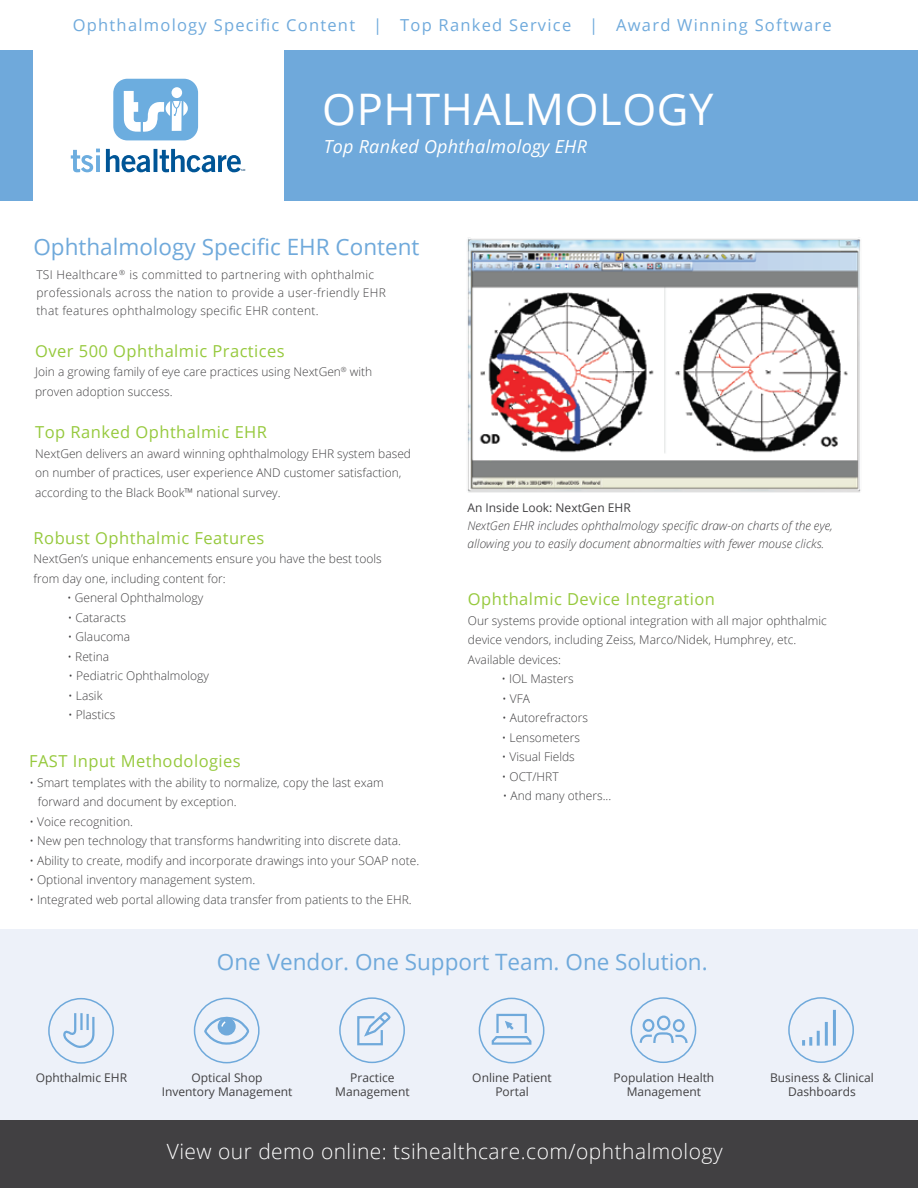
<style>
.page{position:relative;width:918px;height:1188px;background:#fff}
.page>*{position:absolute;margin:0;border:0;box-sizing:border-box;transform-origin:0 0}
.t1{font:43.5px "Open Sans";letter-spacing:.015em;color:#fff}
.t2{font:22.5px "Open Sans";color:#6fa9db}
.t3{font:300 21px "Open Sans";letter-spacing:.02em;color:#fff}
.t4{font:italic 18px "Open Sans";letter-spacing:.015em;color:#fff}
.t5{font:16.5px "Open Sans";letter-spacing:.03em;color:#96c93d}
.t6{font:16.5px "Open Sans";letter-spacing:.075em;color:#70aadc}
.t7{font:300 12px/19.5px "Open Sans";color:#414042}
.t8{font:12px/14.4px "Open Sans";color:#414042;text-align:center}
.t9{font:300 12px/18px "Open Sans";letter-spacing:.025em;color:#414042}
.t10{font:italic 300 12px/18px "Open Sans";color:#414042}
.t11{font:600 2.85px "Open Sans";color:#104776}
</style>
<div class="page">
<div style="left:0;top:50px;width:918px;height:150px;background:#6fa9db"></div>
<div style="left:33px;top:48px;width:250px;height:156px;background:#fff"></div>
<svg style="left:71px;top:149px;width:29px;height:23px"></svg>
<svg style="left:106px;top:149px;width:135px;height:23px"></svg>
<svg style="left:113px;top:79px;width:85px;height:61px"></svg>
<div style="left:0;top:929px;width:918px;height:214px;background:#edf1f9"></div>
<svg style="left:63px;top:1013px;width:32px;height:35px"></svg>
<div style="left:496px;top:1014px;width:31px;height:20px;border:2px solid #6fa9db"></div>
<svg style="left:491px;top:1021px;width:41px;height:24px"></svg>
<div style="left:48px;top:998px;width:66px;height:66px;border:2px solid #6fa9db;border-radius:50%"></div>
<div style="left:194px;top:998px;width:66px;height:65px;border:2px solid #6fa9db;border-radius:50%"></div>
<div style="left:479px;top:998px;width:65px;height:65px;border:2px solid #6fa9db;border-radius:50%"></div>
<div style="left:631px;top:997px;width:65px;height:66px;border:2px solid #6fa9db;border-radius:50%"></div>
<div style="left:788px;top:997px;width:66px;height:66px;border:2px solid #6fa9db;border-radius:50%"></div>
<div style="left:657px;top:1016px;width:13px;height:14px;border:2px solid #6fa9db;border-radius:50%"></div>
<div style="left:673px;top:1019px;width:12px;height:13px;border:2px solid #6fa9db;border-radius:50%"></div>
<div style="left:643px;top:1019px;width:11px;height:13px;border:2px solid #6fa9db;border-radius:50%"></div>
<svg style="left:639px;top:1031px;width:49px;height:12px"></svg>
<div style="left:0;top:1120px;width:918px;height:68px;background:#414042"></div>
<hr style="left:833px;top:1010px;width:3px;height:36px;background:#6fa9db">
<hr style="left:825px;top:1022px;width:3px;height:24px;background:#6fa9db">
<hr style="left:817px;top:1031px;width:3px;height:15px;background:#6fa9db">
<svg style="left:802px;top:1037px;width:10px;height:9px"></svg>
<img style="left:467px;top:237px;width:394px;height:256px">
<svg style="left:357px;top:1012px;width:34px;height:34px"></svg>
<div style="left:339px;top:997px;width:66px;height:66px;border:2px solid #6fa9db;border-radius:50%"></div>
<svg style="left:204px;top:1016px;width:45px;height:29px"></svg>
<h3 class="t6" style="left:73px;top:13px;width:761px">Ophthalmology Specific Content | Top Ranked Service | Award Winning Software</h3>
<p class="t11" style="left:241px;top:168px;width:6px">SM</p>
<h1 class="t1" style="left:322px;top:79px;width:393px">OPHTHALMOLOGY</h1>
<h3 class="t4" style="left:324px;top:134px;width:265px">Top Ranked Ophthalmology EHR</h3>
<h2 class="t2" style="left:33px;top:231px;width:388px">Ophthalmology Specific EHR Content</h2>
<p class="t9" style="left:36px;top:265px;width:351px">TSI Healthcare <sup>®</sup> is committed to partnering with ophthalmic professionals across the nation to provide a user-friendly EHR that features ophthalmology specific EHR content.</p>
<h3 class="t5" style="left:35px;top:340px;width:251px">Over 500 Ophthalmic Practices</h3>
<p class="t7" style="left:35px;top:362px;width:339px">Join a growing family of eye care practices using NextGen<sup>®</sup> with proven adoption success.</p>
<h3 class="t5" style="left:35px;top:421px;width:234px">Top Ranked Ophthalmic EHR</h3>
<p class="t7" style="left:35px;top:443px;width:377px">NextGen delivers an award winning ophthalmology EHR system based on number of practices, user experience AND customer satisfaction, according to the Black Book™ national survey.</p>
<h3 class="t5" style="left:34px;top:526px;width:232px">Robust Ophthalmic Features</h3>
<p class="t7" style="left:34px;top:549px;width:350px">NextGen’s unique enhancements ensure you have the best tools from day one, including content for:</p>
<p class="t7" style="left:67px;top:588px;width:138px">• General Ophthalmology</p>
<p class="t7" style="left:68px;top:607px;width:60px">• Cataracts</p>
<p class="t7" style="left:68px;top:627px;width:64px">• Glaucoma</p>
<p class="t7" style="left:68px;top:646px;width:43px">• Retina</p>
<p class="t7" style="left:69px;top:666px;width:142px">• Pediatric Ophthalmology</p>
<p class="t7" style="left:68px;top:685px;width:36px">• Lasik</p>
<p class="t7" style="left:68px;top:705px;width:49px">• Plastics</p>
<h3 class="t5" style="left:29px;top:750px;width:213px">FAST Input Methodologies</h3>
<p class="t7" style="left:38px;top:773px;width:347px;text-indent:-8px">• Smart templates with the ability to normalize, copy the last exam forward and document by exception.</p>
<p class="t7" style="left:30px;top:812px;width:105px">• Voice recognition.</p>
<p class="t7" style="left:30px;top:831px;width:373px">• New pen technology that transforms handwriting into discrete data.</p>
<p class="t7" style="left:30px;top:851px;width:391px">• Ability to create, modify and incorporate drawings into your SOAP note.</p>
<p class="t7" style="left:30px;top:870px;width:227px">• Optional inventory management system.</p>
<p class="t7" style="left:30px;top:890px;width:384px">• Integrated web portal allowing data transfer from patients to the EHR.</p>
<p class="t8" style="left:468px;top:501px;width:165px">An Inside Look: NextGen EHR</p>
<p class="t10" style="left:468px;top:517px;width:367px">NextGen EHR includes ophthalmology specific draw-on charts of the eye, allowing you to easily document abnormalties with fewer mouse clicks.</p>
<h3 class="t5" style="left:468px;top:588px;width:248px">Ophthalmic Device Integration</h3>
<p class="t7" style="left:468px;top:610px;width:360px">Our systems provide optional integration with all major ophthalmic device vendors, including Zeiss, Marco/Nidek, Humphrey, etc.<br>Available devices:</p>
<p class="t7" style="left:502px;top:669px;width:74px">• IOL Masters</p>
<p class="t7" style="left:502px;top:688px;width:29px">• VFA</p>
<p class="t7" style="left:502px;top:708px;width:87px">• Autorefractors</p>
<p class="t7" style="left:502px;top:727px;width:80px">• Lensometers</p>
<p class="t7" style="left:502px;top:747px;width:74px">• Visual Fields</p>
<p class="t7" style="left:502px;top:766px;width:58px">• OCT/HRT</p>
<p class="t7" style="left:503px;top:786px;width:110px">• And many others...</p>
<h2 class="t2" style="left:217px;top:947px;width:492px">One Vendor. One Support Team. One Solution.</h2>
<p class="t8" style="left:36px;top:1070px;width:93px">Ophthalmic EHR</p>
<p class="t8" style="left:162px;top:1070px;width:132px">Optical Shop<br>Inventory Management</p>
<p class="t8" style="left:472px;top:1070px;width:81px">Online Patient<br>Portal</p>
<p class="t8" style="left:614px;top:1070px;width:102px">Population Health<br>Management</p>
<p class="t8" style="left:770px;top:1070px;width:105px">Business &amp; Clinical<br>Dashboards</p>
<p class="t8" style="left:335px;top:1070px;width:76px">Practice<br>Management</p>
<h3 class="t3" style="left:167px;top:1137px;width:557px">View our demo online: tsihealthcare.com/ophthalmology</h3>
</div>
